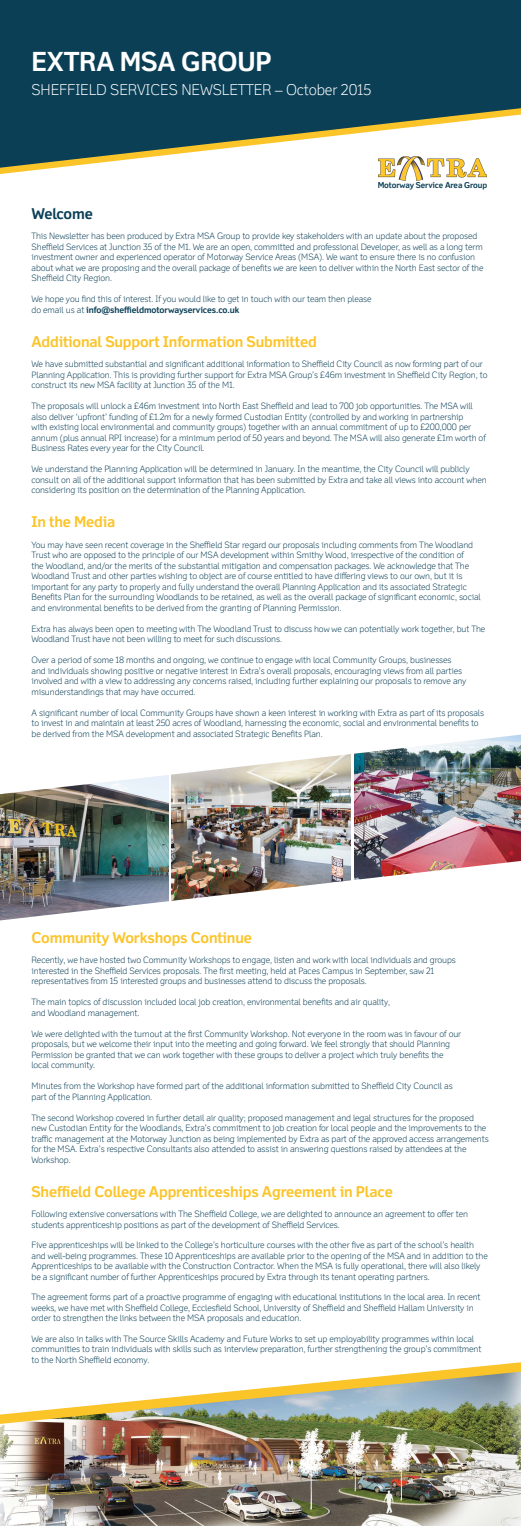
<style>
.page{position:relative;width:521px;height:1526px;background:#fff}
.page>*{position:absolute;margin:0;border:0;box-sizing:border-box;transform-origin:0 0}
.t1{font:700 26.25px "Felbridge DONG Energy";letter-spacing:-.01em;color:#fff}
.t2{font:700 14.88px "Felbridge DONG Energy";letter-spacing:-.01em;color:#fbc429}
.t3{font:300 14.88px "Felbridge DONG Energy";letter-spacing:-.01em;color:#fff}
.t4{font:700 14.88px "Felbridge DONG Energy";letter-spacing:-.02em;color:#0a3f56}
.t5{font:300 8.75px/10.5px "Felbridge DONG Energy";letter-spacing:-.01em;color:#0a3f56}
.t6{font:700 8.14px "Felbridge DONG Energy";letter-spacing:-.01em;color:#0b3f56}
.s1{font-weight:700}
</style>
<div class="page">
<svg style="left:435px;top:1362px;width:86px;height:9px"></svg>
<img style="left:172px;top:794px;width:179px;height:67px">
<img style="left:354px;top:794px;width:167px;height:67px">
<img style="left:0;top:794px;width:169px;height:67px">
<img style="left:0;top:861px;width:520px;height:18px">
<img style="left:0;top:879px;width:362px;height:42px">
<img style="left:2px;top:734px;width:519px;height:60px">
<img style="left:0;top:1371px;width:521px;height:154px">
<svg style="left:0;top:0;width:521px;height:168px;background:#325c6a"></svg>
<img style="left:378px;top:156px;width:109px;height:25px">
<h1 class="t1" style="left:32px;top:46px;width:242px">EXTRA MSA GROUP</h1>
<h2 class="t3" style="left:32px;top:80px;width:341px">SHEFFIELD SERVICES NEWSLETTER – October 2015</h2>
<p class="t6" style="left:378px;top:180px;width:111px">Motorway Service Area Group</p>
<h2 class="t4" style="left:32px;top:204px;width:63px">Welcome</h2>
<p class="t5" style="left:32px;top:231px;width:454px">This Newsletter has been produced by Extra MSA Group to provide key stakeholders with an update about the proposed Sheffield Services at Junction 35 of the M1. We are an open, committed and professional Developer, as well as a long term investment owner and experienced operator of Motorway Service Areas (MSA). We want to ensure there is no confusion about what we are proposing and the overall package of benefits we are keen to deliver within the North East sector of the Sheffield City Region.</p>
<p class="t5" style="left:32px;top:294px;width:342px">We hope you find this of interest. If you would like to get in touch with our team then please do email us at <span class="s1">info@sheffieldmotorwayservices.co.uk</span></p>
<h2 class="t2" style="left:32px;top:332px;width:287px">Additional Support Information Submitted</h2>
<p class="t5" style="left:32px;top:359px;width:457px">We have submitted substantial and significant additional information to Sheffield City Council as now forming part of our<br>Planning Application. This is providing further support for Extra MSA Group’s £46m investment in Sheffield City Region, to construct its new MSA facility at Junction 35 of the M1.</p>
<p class="t5" style="left:32px;top:401px;width:456px">The proposals will unlock a £46m investment into North East Sheffield and lead to 700 job opportunities. The MSA will also deliver ‘upfront’ funding of £1.2m for a newly formed Custodian Entity (controlled by and working in partnership<br>with existing local environmental and community groups) together with an annual commitment of up to £200,000 per annum (plus annual RPI increase) for a minimum period of 50 years and beyond. The MSA will also generate £1m worth of Business Rates every year for the City Council.</p>
<p class="t5" style="left:32px;top:464px;width:457px">We understand the Planning Application will be determined in January. In the meantime, the City Council will publicly consult on all of the additional support information that has been submitted by Extra and take all views into account when considering its position on the determination of the Planning Application.</p>
<h2 class="t2" style="left:32px;top:513px;width:85px">In the Media</h2>
<p class="t5" style="left:32px;top:539px;width:451px">You may have seen recent coverage in the Sheffield Star regard our proposals including comments from The Woodland Trust who are opposed to the principle of our MSA development within Smithy Wood, irrespective of the condition of<br>the Woodland, and/or the merits of the substantial mitigation and compensation packages. We acknowledge that The Woodland Trust and other parties wishing to object are of course entitled to have differing views to our own, but it is important for any party to properly and fully understand the overall Planning Application and its associated Strategic Benefits Plan for the surrounding Woodlands to be retained, as well as the overall package of significant economic, social and environmental benefits to be derived from the granting of Planning Permission.</p>
<p class="t5" style="left:32px;top:623px;width:455px">Extra has always been open to meeting with The Woodland Trust to discuss how we can potentially work together, but The<br>Woodland Trust have not been willing to meet for such discussions.</p>
<p class="t5" style="left:32px;top:655px;width:436px">Over a period of some 18 months and ongoing, we continue to engage with local Community Groups, businesses and individuals showing positive or negative interest in Extra’s overall proposals, encouraging views from all parties involved and with a view to addressing any concerns raised, including further explaining our proposals to remove any misunderstandings that may have occurred.</p>
<p class="t5" style="left:32px;top:707px;width:454px">A significant number of local Community Groups have shown a keen interest in working with Extra as part of its proposals to invest in and maintain at least 250 acres of Woodland, harnessing the economic, social and environmental benefits to be derived from the MSA development and associated Strategic Benefits Plan.</p>
<h2 class="t2" style="left:32px;top:928px;width:222px">Community Workshops Continue</h2>
<p class="t5" style="left:32px;top:954px;width:426px">Recently, we have hosted two Community Workshops to engage, listen and work with local individuals and groups interested in the Sheffield Services proposals. The first meeting, held at Paces Campus in September, saw 21 representatives from 15 interested groups and businesses attend to discuss the proposals.</p>
<p class="t5" style="left:32px;top:996px;width:360px">The main topics of discussion included local job creation, environmental benefits and air quality, and Woodland management.</p>
<p class="t5" style="left:32px;top:1028px;width:431px">We were delighted with the turnout at the first Community Workshop. Not everyone in the room was in favour of our proposals, but we welcome their input into the meeting and going forward. We feel strongly that should Planning Permission be granted that we can work together with these groups to deliver a project which truly benefits the local community.</p>
<p class="t5" style="left:32px;top:1080px;width:423px">Minutes from the Workshop have formed part of the additional information submitted to Sheffield City Council as part of the Planning Application.</p>
<p class="t5" style="left:32px;top:1112px;width:459px">The second Workshop covered in further detail air quality; proposed management and legal structures for the proposed new Custodian Entity for the Woodlands, Extra’s commitment to job creation for local people and the improvements to the traffic management at the Motorway Junction as being implemented by Extra as part of the approved access arrangements for the MSA. Extra’s respective Consultants also attended to assist in answering questions raised by attendees at the Workshop.</p>
<h2 class="t2" style="left:32px;top:1182px;width:363px">Sheffield College Apprenticeships Agreement in Place</h2>
<p class="t5" style="left:32px;top:1208px;width:438px">Following extensive conversations with The Sheffield College, we are delighted to announce an agreement to offer ten students apprenticeship positions as part of the development of Sheffield Services.</p>
<p class="t5" style="left:32px;top:1239px;width:458px">Five apprenticeships will be linked to the College’s horticulture courses with the other five as part of the school’s health and well-being programmes. These 10 Apprenticeships are available prior to the opening of the MSA and in addition to the Apprenticeships to be available with the Construction Contractor. When the MSA is fully operational, there will also likely be a significant number of further Apprenticeships procured by Extra through its tenant operating partners.</p>
<p class="t5" style="left:32px;top:1291px;width:451px">The agreement forms part of a proactive programme of engaging with educational institutions in the local area. In recent weeks, we have met with Sheffield College, Ecclesfield School, University of Sheffield and Sheffield Hallam University in order to strengthen the links between the MSA proposals and education.</p>
<p class="t5" style="left:32px;top:1333px;width:451px">We are also in talks with The Source Skills Academy and Future Works to set up employability programmes within local communities to train individuals with skills such as interview preparation, further strengthening the group’s commitment to the North Sheffield economy.</p>
</div>
